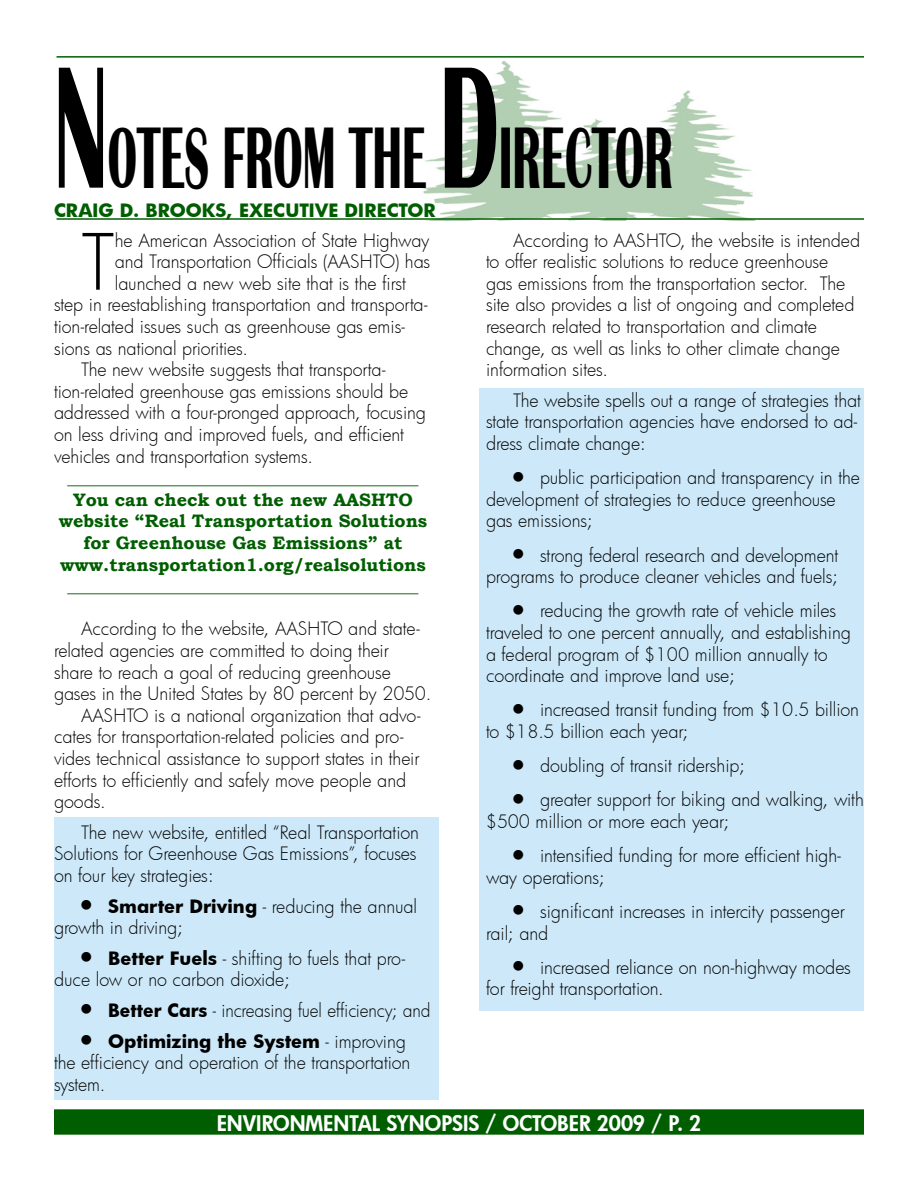
<style>
.page{position:relative;width:918px;height:1188px;background:#fff}
.page>*{position:absolute;margin:0;border:0;box-sizing:border-box;transform-origin:0 0}
.t1{font:700 90px "Britannic";color:#000;scale:.5 1}
.Body_text{font:300 75.3px "Futura";color:#000}
.Subhead_2{font:800 21px "Futura";color:#fff}
.Body_text-2{font:300 18px/21.6px "Futura";letter-spacing:-.005em;color:#000}
.Drop_Boxes{font:700 18px/21.6px "Bookman Old Style";color:#005e00;text-align:center}
.Body_text-3{font:700 18px "Bookman Old Style";color:#005e00}
.Body_text-4{font:300 18px "Futura";letter-spacing:-.005em;color:#000;scale:.96 1}
.Subhead_2-2{font:700 18px "Futura";color:#005e00}
.s1{font-size:180px}
.s2{font-weight:700}
</style>
<div class="page">
<div style="left:54px;top:818px;width:385px;height:282px;background:#cde9f9"></div>
<div style="left:479px;top:388px;width:385px;height:623px;background:#cde9f9"></div>
<img style="left:423px;top:61px;width:330px;height:157px">
<div style="left:55px;top:1110px;width:808px;height:24px;background:#005e00"></div>
<div style="left:54px;top:1109px;width:810px;height:26px;border:2px solid #005e00"></div>
<hr style="left:57px;top:56px;width:807px;height:2px;background:#005e00">
<hr style="left:57px;top:218px;width:807px;height:2px;background:#005e00">
<p class="t1" style="left:54px;top:107px;width:1239px"><span class="s1">N</span>OTES FROM THE <span class="s1">D</span>IRECTOR</p>
<p class="Subhead_2-2" style="left:54px;top:197px;width:383px">CRAIG D. BROOKS, EXECUTIVE DIRECTOR</p>
<p class="Body_text" style="left:81px;top:211px;width:35px">T</p>
<p class="Body_text-2" style="left:115px;top:229px;width:316px">he American Association of State Highway</p>
<p class="Body_text-2" style="left:486px;top:229px;width:376px;text-indent:27px">According to AASHTO, the website is intended to offer realistic solutions to reduce greenhouse<br>gas emissions from the transportation sector. The site also provides a list of ongoing and completed research related to transportation and climate change, as well as links to other climate change information sites.</p>
<p class="Body_text-2" style="left:486px;top:389px;width:376px;text-indent:27px">The website spells out a range of strategies that state transportation agencies have endorsed to ad&shy;dress climate change:</p>
<p class="Body_text-2" style="left:486px;top:466px;width:376px;text-indent:27px">● public participation and transparency in the development of strategies to reduce greenhouse gas emissions;</p>
<p class="Body_text-2" style="left:486px;top:544px;width:354px;text-align:right">● strong federal research and development programs to produce cleaner vehicles and fuels;</p>
<p class="Body_text-2" style="left:486px;top:600px;width:366px;text-indent:27px">● reducing the growth rate of vehicle miles traveled to one percent annually, and establishing a federal program of $100 million annually to coordinate and improve land use;</p>
<p class="Body_text-2" style="left:486px;top:699px;width:375px;text-indent:27px">● increased transit funding from $10.5 billion to $18.5 billion each year;</p>
<p class="Body_text-2" style="left:513px;top:754px;width:234px">● doubling of transit ridership;</p>
<p class="Body_text-2" style="left:486px;top:789px;width:379px;text-indent:27px">● greater support for biking and walking, with $500 million or more each year;</p>
<p class="Body_text-2" style="left:486px;top:844px;width:356px;text-indent:27px">● intensified funding for more efficient high&shy;way operations;</p>
<p class="Body_text-2" style="left:486px;top:900px;width:360px;text-indent:27px">● significant increases in intercity passenger rail; and</p>
<p class="Body_text-2" style="left:486px;top:956px;width:366px;text-indent:27px">● increased reliance on non-highway modes for freight transportation.</p>
<p class="Body_text-2" style="left:115px;top:250px;width:317px">and Transportation Officials (AASHTO) has</p>
<p class="Body_text-2" style="left:115px;top:272px;width:293px">launched a new web site that is the first</p>
<p class="Body_text-2" style="left:54px;top:294px;width:375px">step in reestablishing transportation and transporta-</p>
<p class="Body_text-2" style="left:54px;top:315px;width:353px">tion-related issues such as greenhouse gas emis-</p>
<p class="Body_text-2" style="left:54px;top:337px;width:195px">sions as national priorities.</p>
<p class="Body_text-2" style="left:54px;top:358px;width:374px;text-indent:27px">The new website suggests that transporta&shy;tion-related greenhouse gas emissions should be addressed with a four-pronged approach, focusing on less driving and improved fuels, and efficient vehicles and transportation systems.</p>
<p class="Body_text-3" style="left:68px;top:465px;width:352px">_______________________________________</p>
<p class="Drop_Boxes" style="left:59px;top:489px;width:370px">You can check out the new AASHTO website “Real Transportation Solutions for Greenhouse Gas Emissions” at</p>
<p class="Drop_Boxes" style="left:60px;top:553px;width:367px">www.transportation1.org/realsolutions</p>
<p class="Body_text-3" style="left:68px;top:573px;width:352px">_______________________________________</p>
<p class="Body_text-2" style="left:54px;top:618px;width:379px;text-indent:27px">According to the website, AASHTO and state&shy;related agencies are committed to doing their share to reach a goal of reducing greenhouse gases in the United States by 80 percent by 2050.</p>
<p class="Body_text-2" style="left:54px;top:704px;width:368px;text-indent:27px">AASHTO is a national organization that advo&shy;cates for transportation-related policies and pro&shy;vides technical assistance to support states in their efforts to efficiently and safely move people and goods.</p>
<p class="Body_text-2" style="left:54px;top:821px;width:367px;text-indent:27px">The new website, entitled “Real Transportation<br>Solutions for Greenhouse Gas Emissions”, focuses on four key strategies:</p>
<p class="Body_text-2" style="left:54px;top:895px;width:365px;text-indent:27px">● <span class="s2">Smarter Driving</span> - reducing the annual growth in driving;</p>
<p class="Body_text-2" style="left:54px;top:947px;width:353px;text-indent:27px">● <span class="s2">Better Fuels</span> - shifting to fuels that pro&shy;duce low or no carbon dioxide;</p>
<p class="Body_text-4" style="left:81px;top:998px;width:366px">● <span class="s2">Better Cars</span> - increasing fuel efficiency; and</p>
<p class="Body_text-2" style="left:54px;top:1030px;width:358px;text-indent:27px">● <span class="s2">Optimizing the System</span> - improving the efficiency and operation of the transportation system.</p>
<p class="Subhead_2" style="left:217px;top:1109px;width:486px">ENVIRONMENTAL SYNOPSIS / OCTOBER 2009 / P. 2</p>
</div>
